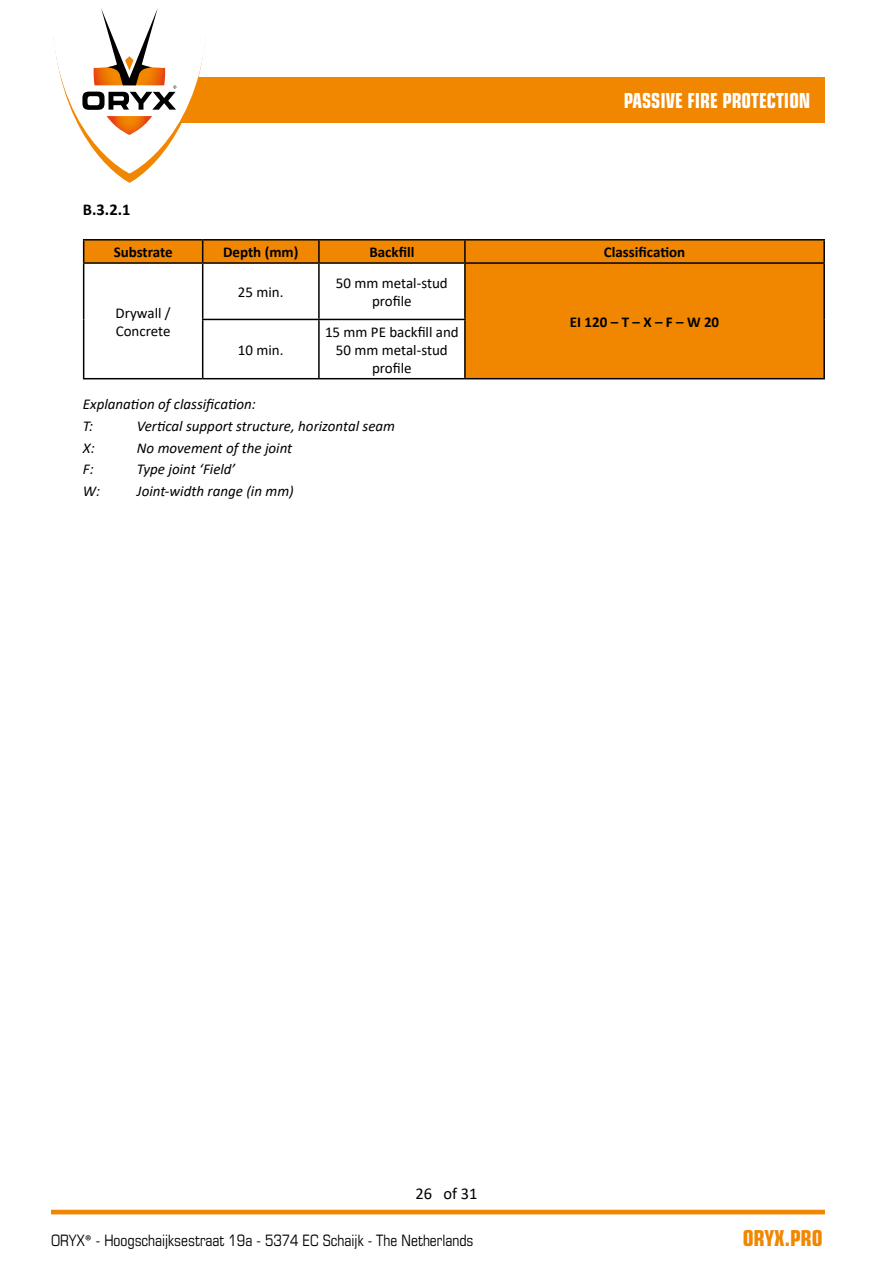
<style>
.page{position:relative;width:893px;height:1263px;background:#fff}
.page>*{position:absolute;margin:0;border:0;box-sizing:border-box;transform-origin:0 0}
.t1{font:700 condensed 22.05px "Eurostile LT Std";color:#f18700;scale:.96 1}
.t2{font:700 condensed 20.7px "Eurostile LT Std";color:#fff;scale:.89 1}
.t3{font:700 16.5px "Calibri";color:#000}
.t4{font:16.5px "Calibri";color:#000}
.t5{font:condensed 15.75px "Eurostile LT Std";color:#000;scale:.96 1}
.t6{font:italic 15px/21.6px "Calibri";color:#000}
.t7{font:15px/18px "Calibri";color:#000;text-align:center}
.t8{font:700 15px "Calibri";color:#000}
.s1{font-family:"Myriad Pro";font-stretch:normal}
</style>
<div class="page">
<div style="left:88px;top:78px;width:737px;height:45px;background:#f18700"></div>
<svg style="left:53px;top:8px;width:155px;height:175px"></svg>
<hr style="left:51px;top:1210px;width:774px;height:4px;background:#f18700">
<svg style="left:84px;top:241px;width:739px;height:137px;fill:#f18700"></svg>
<hr style="left:83px;top:239px;width:120px;height:2px;background:#000">
<svg style="left:83px;top:241px;width:1px;height:21px"></svg>
<hr style="left:203px;top:239px;width:116px;height:2px;background:#000">
<svg style="left:202px;top:241px;width:1px;height:21px"></svg>
<hr style="left:319px;top:239px;width:146px;height:2px;background:#000">
<hr style="left:318px;top:241px;width:2px;height:21px;background:#000">
<hr style="left:465px;top:239px;width:360px;height:2px;background:#000">
<hr style="left:464px;top:241px;width:2px;height:21px;background:#000">
<hr style="left:823px;top:241px;width:2px;height:21px;background:#000">
<hr style="left:83px;top:262px;width:120px;height:2px;background:#000">
<hr style="left:83px;top:264px;width:1px;height:55px;background:#000">
<hr style="left:203px;top:262px;width:116px;height:2px;background:#000">
<hr style="left:202px;top:264px;width:1px;height:55px;background:#000">
<hr style="left:319px;top:262px;width:146px;height:2px;background:#000">
<hr style="left:318px;top:264px;width:2px;height:55px;background:#000">
<hr style="left:465px;top:262px;width:360px;height:2px;background:#000">
<hr style="left:464px;top:264px;width:2px;height:55px;background:#000">
<hr style="left:823px;top:264px;width:2px;height:55px;background:#000">
<hr style="left:83px;top:319px;width:1px;height:59px;background:#000">
<hr style="left:202px;top:319px;width:117px;height:1px;background:#000">
<hr style="left:202px;top:320px;width:1px;height:58px;background:#000">
<hr style="left:319px;top:319px;width:147px;height:1px;background:#000">
<hr style="left:318px;top:320px;width:2px;height:58px;background:#000">
<hr style="left:464px;top:320px;width:2px;height:58px;background:#000">
<hr style="left:823px;top:319px;width:2px;height:59px;background:#000">
<hr style="left:83px;top:378px;width:120px;height:1px;background:#000">
<hr style="left:203px;top:378px;width:116px;height:1px;background:#000">
<hr style="left:319px;top:378px;width:146px;height:1px;background:#000">
<hr style="left:465px;top:378px;width:360px;height:1px;background:#000">
<h2 class="t2" style="left:624px;top:88px;width:211px">PASSIVE FIRE PROTECTION</h2>
<p class="t3" style="left:83px;top:198px;width:49px">B.3.2.1</p>
<p class="t8" style="left:114px;top:241px;width:60px">Substrate</p>
<p class="t8" style="left:223px;top:241px;width:77px">Depth (mm)</p>
<p class="t8" style="left:369px;top:241px;width:46px">Backfill</p>
<p class="t8" style="left:604px;top:241px;width:83px">Classification</p>
<p class="t7" style="left:116px;top:303px;width:57px;text-align:left">Drywall /<br>Concrete</p>
<p class="t7" style="left:238px;top:282px;width:47px">25 min.</p>
<p class="t7" style="left:336px;top:273px;width:113px">50 mm metal-stud profile</p>
<p class="t7" style="left:238px;top:340px;width:47px">10 min.</p>
<p class="t7" style="left:325px;top:322px;width:135px">15 mm PE backfill and<br>50 mm metal-stud profile</p>
<p class="t6" style="left:83px;top:393px;width:175px">Explanation of classification:<br>T:</p>
<p class="t6" style="left:137px;top:415px;width:260px">Vertical support structure, horizontal seam</p>
<p class="t6" style="left:83px;top:436px;width:13px">X:</p>
<p class="t6" style="left:137px;top:436px;width:157px">No movement of the joint</p>
<p class="t6" style="left:83px;top:458px;width:12px">F:</p>
<p class="t6" style="left:137px;top:458px;width:100px">Type joint ‘Field’</p>
<p class="t6" style="left:83px;top:479px;width:19px">W:</p>
<p class="t6" style="left:137px;top:479px;width:158px">Joint-width range (in mm)</p>
<p class="t8" style="left:570px;top:311px;width:151px">EI 120 – T – X – F – W 20</p>
<p class="t4" style="left:415px;top:1182px;width:64px">26 of 31</p>
<p class="t5" style="left:51px;top:1231px;width:442px">ORYX<span class="s1">®</span> - Hoogschaijksestraat 19a - 5374 EC Schaijk - The Netherlands</p>
<h1 class="t1" style="left:743px;top:1225px;width:85px">ORYX.PRO</h1>
</div>
